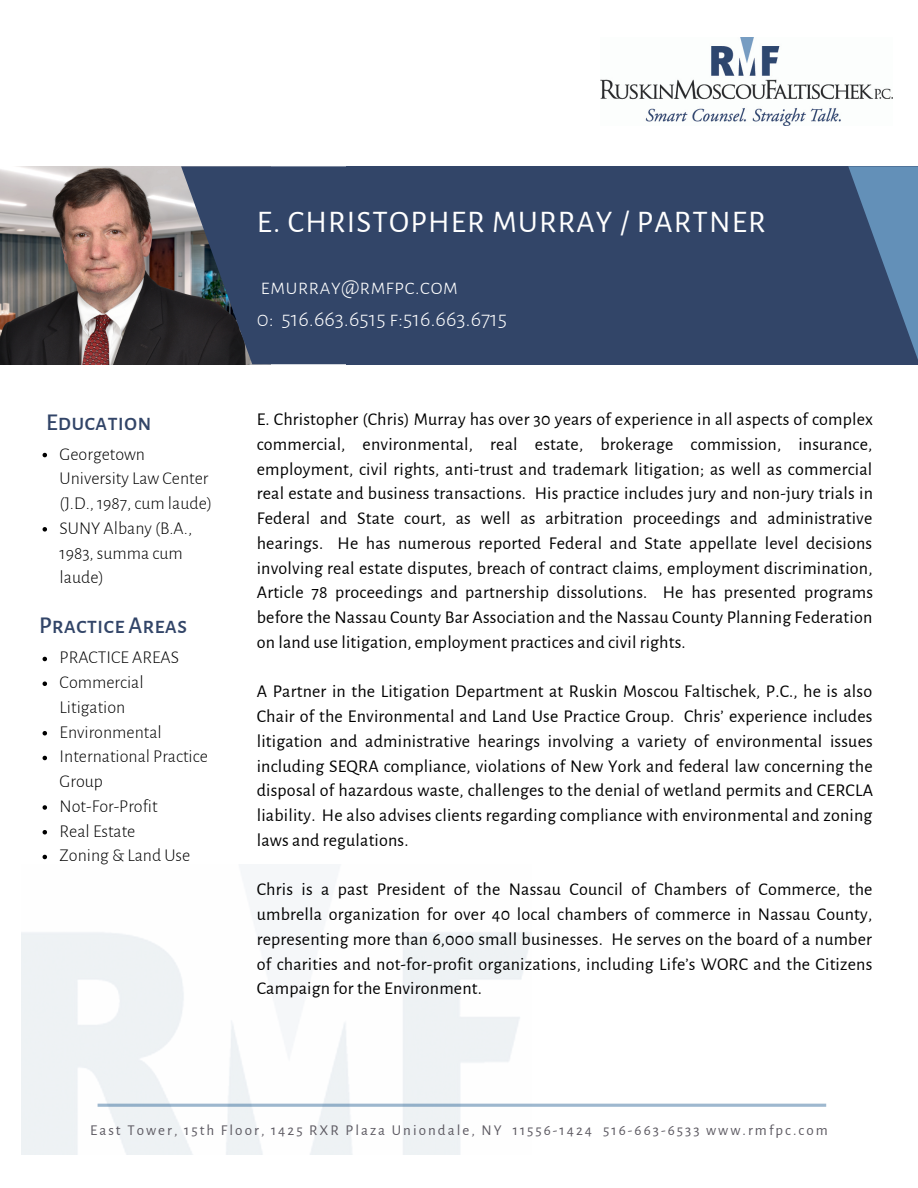
<style>
.page{position:relative;width:918px;height:1188px;background:#fff}
.page>*{position:absolute;margin:0;border:0;box-sizing:border-box;transform-origin:0 0}
.t1{font:31.5px "Alegreya Sans SC";letter-spacing:.04em;color:#fff}
.t2{font:500 23.55px "Alegreya Sans SC";color:#324568}
.t3{font:300 22.5px "Alegreya Sans SC";color:#fff}
.t4{font:18px/24.8px "Alegreya Sans";letter-spacing:.01em;color:#000;text-align:justify}
.t5{font:300 18px/24.8px "Alegreya Sans";color:#000}
.t6{font:15px "Alegreya Sans";letter-spacing:.135em;color:#5d5a62}
</style>
<div class="page">
<img style="left:0;top:166px;width:181px;height:198px">
<div style="left:346px;top:166px;width:572px;height:198px;background:#324568"></div>
<svg style="left:181px;top:166px;width:165px;height:198px;background:#384763"></svg>
<svg style="left:848px;top:166px;width:70px;height:193px"></svg>
<img style="left:600px;top:37px;width:293px;height:89px">
<svg style="left:98px;top:1104px;width:728px;height:3px;background:#a1bad0"></svg>
<svg style="left:43px;top:453px;width:4px;height:4px"></svg>
<svg style="left:43px;top:527px;width:4px;height:5px"></svg>
<svg style="left:43px;top:657px;width:4px;height:4px"></svg>
<svg style="left:43px;top:681px;width:4px;height:5px"></svg>
<svg style="left:43px;top:731px;width:4px;height:4px"></svg>
<svg style="left:43px;top:756px;width:4px;height:4px"></svg>
<svg style="left:43px;top:805px;width:4px;height:5px"></svg>
<svg style="left:43px;top:830px;width:4px;height:4px"></svg>
<svg style="left:43px;top:855px;width:4px;height:4px"></svg>
<p class="t1" style="left:257px;top:207px;width:510px">E. CHRISTOPHER MURRAY / PARTNER</p>
<p class="t2" style="left:46px;top:411px;width:107px">Education</p>
<p class="t5" style="left:60px;top:442px;width:154px">Georgetown<br>University Law Center (J.D., 1987, cum laude)</p>
<p class="t5" style="left:60px;top:516px;width:134px">SUNY Albany (B.A.,<br>1983, summa cum laude)</p>
<p class="t2" style="left:39px;top:614px;width:150px">Practice Areas</p>
<p class="t5" style="left:60px;top:646px;width:121px">PRACTICE AREAS</p>
<p class="t5" style="left:60px;top:670px;width:86px">Commercial<br>Litigation</p>
<p class="t5" style="left:60px;top:720px;width:104px">Environmental</p>
<p class="t5" style="left:60px;top:745px;width:150px">International Practice<br>Group</p>
<p class="t5" style="left:60px;top:794px;width:100px">Not-For-Profit</p>
<p class="t5" style="left:60px;top:819px;width:77px">Real Estate</p>
<p class="t5" style="left:60px;top:844px;width:132px">Zoning &amp; Land Use</p>
<p class="t3" style="left:261px;top:276px;width:199px">emurray@rmfpc.com</p>
<p class="t3" style="left:257px;top:308px;width:252px">0: 516.663.6515 f:516.663.6715</p>
<p class="t4" style="left:257px;top:407px;width:618px">E. Christopher (Chris) Murray has over 30 years of experience in all aspects of complex commercial, environmental, real estate, brokerage commission, insurance, employment, civil rights, anti-trust and trademark litigation; as well as commercial real estate and business transactions. His practice includes jury and non-jury trials in Federal and State court, as well as arbitration proceedings and administrative hearings. He has numerous reported Federal and State appellate level decisions involving real estate disputes, breach of contract claims, employment discrimination, Article 78 proceedings and partnership dissolutions. He has presented programs before the Nassau County Bar Association and the Nassau County Planning Federation on land use litigation, employment practices and civil rights.</p>
<p class="t4" style="left:257px;top:680px;width:618px">A Partner in the Litigation Department at Ruskin Moscou Faltischek, P.C., he is also Chair of the Environmental and Land Use Practice Group. Chris’ experience includes litigation and administrative hearings involving a variety of environmental issues including SEQRA compliance, violations of New York and federal law concerning the disposal of hazardous waste, challenges to the denial of wetland permits and CERCLA liability. He also advises clients regarding compliance with environmental and zoning laws and regulations.</p>
<p class="t4" style="left:257px;top:878px;width:617px">Chris is a past President of the Nassau Council of Chambers of Commerce, the umbrella organization for over 40 local chambers of commerce in Nassau County, representing more than 6,000 small businesses. He serves on the board of a number of charities and not-for-profit organizations, including Life’s WORC and the Citizens Campaign for the Environment.</p>
<p class="t6" style="left:90px;top:1123px;width:739px">East Tower, 15th Floor, 1425 RXR Plaza Uniondale, NY 11556-1424 516-663-6533 www.rmfpc.com</p>
</div>
